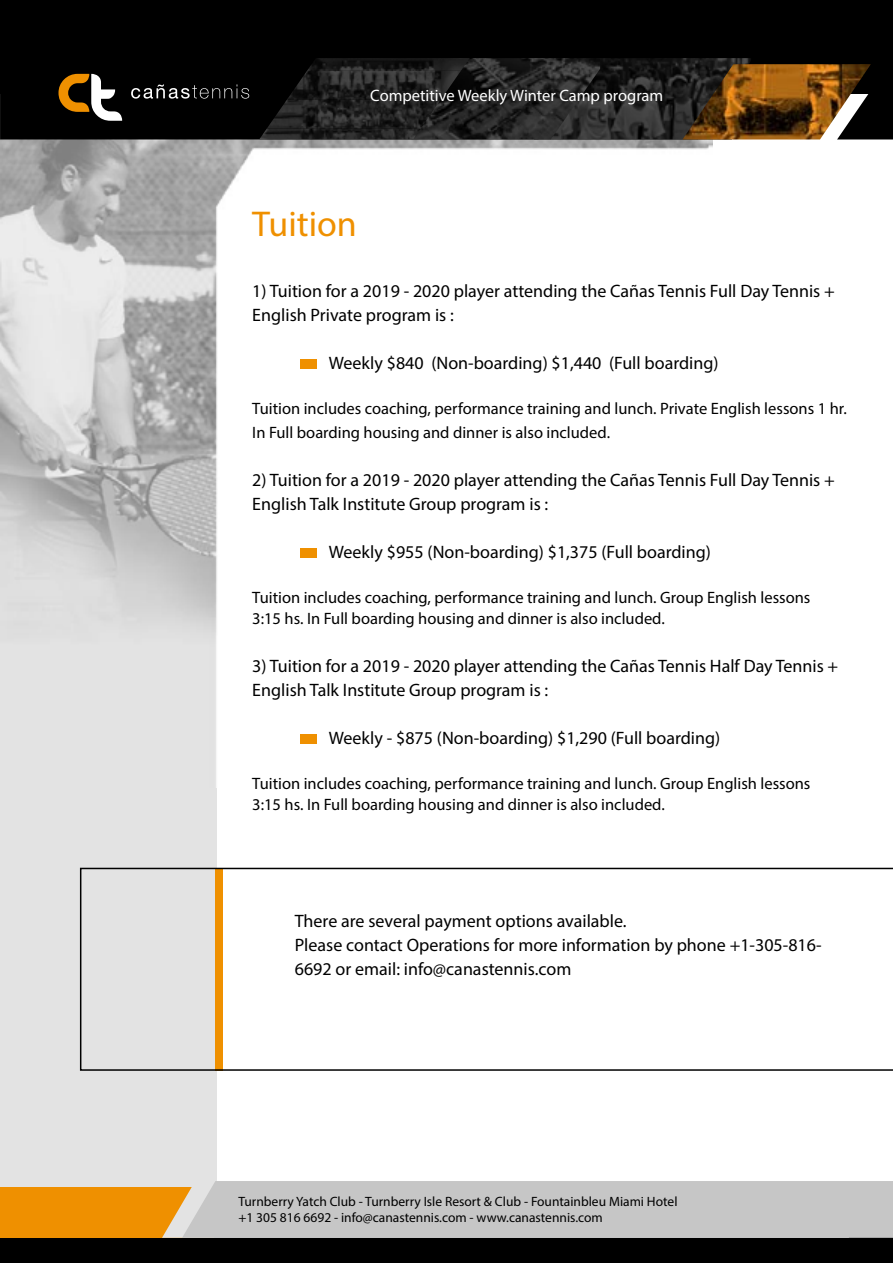
<style>
.page{position:relative;width:893px;height:1263px;background:#fff}
.page>*{position:absolute;margin:0;border:0;box-sizing:border-box;transform-origin:0 0}
.t1{font:36px "Myriad Pro";color:#ef9000}
.t2{font:18px/24px "Myriad Pro";color:#000}
.t3{font:16.5px/21px "Myriad Pro";color:#000}
.t4{font:16.5px "Myriad Pro";color:#fff}
.t5{font:13.5px/16.2px "Myriad Pro";color:#000}
</style>
<div class="page">
<div style="left:0;top:216px;width:216px;height:1013px;background:#e3e3e3"></div>
<img style="left:0;top:139px;width:712px;height:605px">
<div style="left:0;top:0;width:893px;height:94px;background:#000"></div>
<div style="left:0;top:73px;width:287px;height:66px;background:#000"></div>
<img style="left:600px;top:58px;width:151px;height:81px">
<img style="left:421px;top:58px;width:179px;height:81px">
<img style="left:307px;top:58px;width:163px;height:13px">
<img style="left:287px;top:71px;width:174px;height:29px">
<img style="left:267px;top:100px;width:174px;height:29px">
<img style="left:259px;top:129px;width:162px;height:10px">
<svg style="left:871px;top:94px;width:22px;height:45px"></svg>
<svg style="left:58px;top:74px;width:64px;height:47px"></svg>
<svg style="left:131px;top:84px;width:118px;height:15px"></svg>
<div style="left:0;top:1230px;width:893px;height:33px;background:#000"></div>
<div style="left:0;top:1187px;width:213px;height:51px;background:#ef9000"></div>
<div style="left:162px;top:1181px;width:731px;height:57px;background:#c6c6c6"></div>
<img style="left:682px;top:64px;width:189px;height:75px">
<div style="left:300px;top:359px;width:16px;height:10px;background:#ef9000"></div>
<div style="left:300px;top:549px;width:16px;height:9px;background:#ef9000"></div>
<div style="left:300px;top:734px;width:16px;height:10px;background:#ef9000"></div>
<svg style="left:80px;top:868px;width:813px;height:203px"></svg>
<p class="t4" style="left:370px;top:85px;width:295px">Competitive Weekly Winter Camp program</p>
<h1 class="t1" style="left:252px;top:202px;width:106px">Tuition</h1>
<p class="t2" style="left:252px;top:279px;width:584px">1) Tuition for a 2019 - 2020 player attending the Cañas Tennis Full Day Tennis +<br>English Private program is :</p>
<p class="t2" style="left:329px;top:351px;width:391px">Weekly $840 (Non-boarding) $1,440 (Full boarding)</p>
<p class="t3" style="left:252px;top:396px;width:596px;line-height:24px">Tuition includes coaching, performance training and lunch. Private English lessons 1 hr.<br>In Full boarding housing and dinner is also included.</p>
<p class="t2" style="left:252px;top:468px;width:584px">2) Tuition for a 2019 - 2020 player attending the Cañas Tennis Full Day Tennis +<br>English Talk Institute Group program is :</p>
<p class="t2" style="left:329px;top:540px;width:384px">Weekly $955 (Non-boarding) $1,375 (Full boarding)</p>
<p class="t3" style="left:252px;top:587px;width:560px">Tuition includes coaching, performance training and lunch. Group English lessons<br>3:15 hs. In Full boarding housing and dinner is also included.</p>
<p class="t2" style="left:252px;top:654px;width:587px">3) Tuition for a 2019 - 2020 player attending the Cañas Tennis Half Day Tennis +<br>English Talk Institute Group program is :</p>
<p class="t2" style="left:329px;top:726px;width:393px">Weekly - $875 (Non-boarding) $1,290 (Full boarding)</p>
<p class="t3" style="left:252px;top:773px;width:560px">Tuition includes coaching, performance training and lunch. Group English lessons<br>3:15 hs. In Full boarding housing and dinner is also included.</p>
<p class="t2" style="left:295px;top:909px;width:528px">There are several payment options available.<br>Please contact Operations for more information by phone +1-305-816-<br>6692 or email: info@canastennis.com</p>
<p class="t5" style="left:238px;top:1193px;width:441px">Turnberry Yatch Club - Turnberry Isle Resort &amp; Club - Fountainbleu Miami Hotel +1 305 816 6692 - info@canastennis.com - www.canastennis.com</p>
</div>
